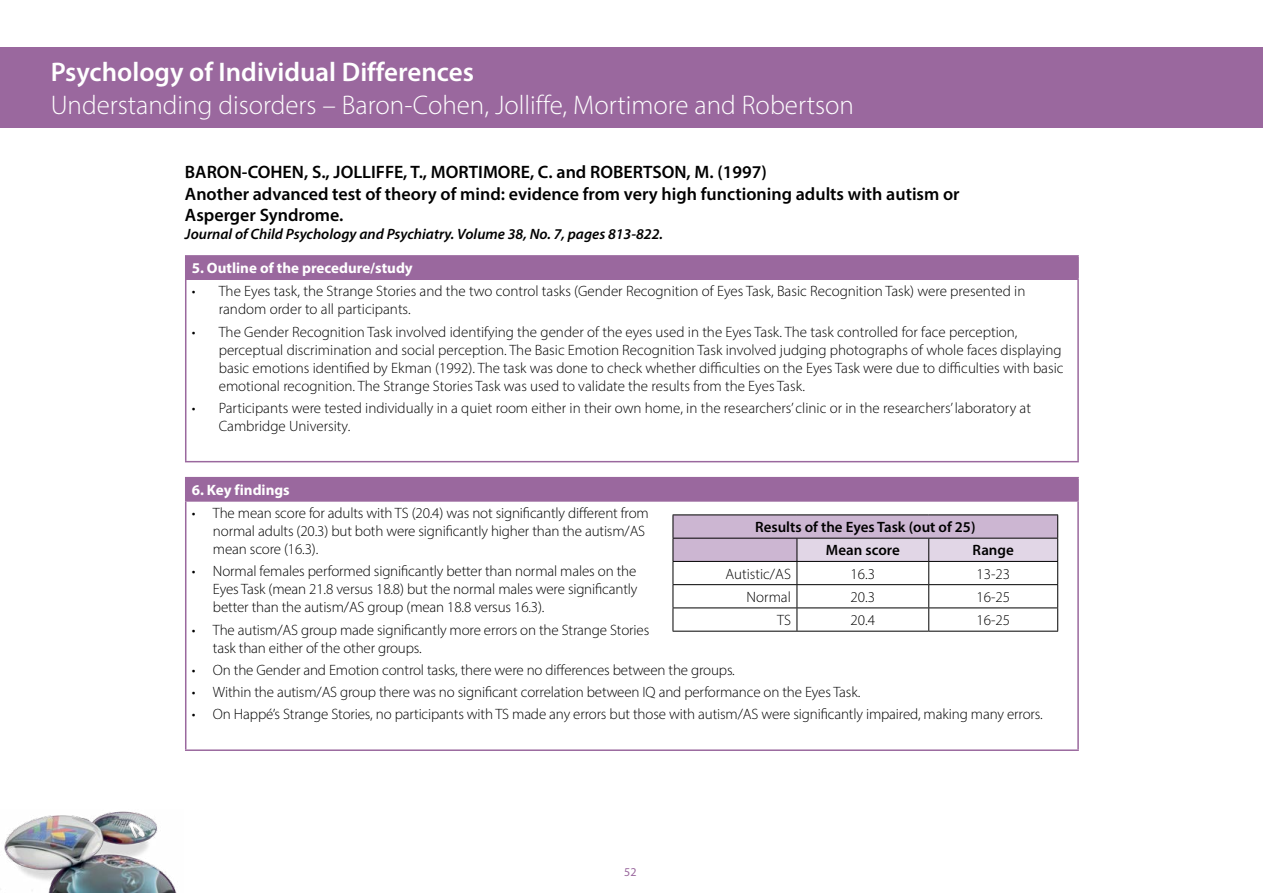
<style>
.page{position:relative;width:1263px;height:893px;background:#fff}
.page>*{position:absolute;margin:0;border:0;box-sizing:border-box;transform-origin:0 0}
.t1{font:300 27px/32.4px "Myriad Pro";color:#fff}
.t2{font:600 18px/21.6px "Myriad Pro";color:#000}
.t3{font:300 15px/18px "Myriad Pro";color:#000}
.t4{font:italic 600 15px "Myriad Pro";color:#000}
.t5{font:600 15px/23.2px "Myriad Pro";color:#000;text-align:center}
.TableHeading{font:700 15px "Myriad Pro";color:#fff}
.t6{font:12px "Myriad Pro";color:#9a689e}
.s1{font-weight:600}
</style>
<div class="page">
<img style="left:4px;top:811px;width:173px;height:82px">
<div style="left:0;top:47px;width:1263px;height:81px;background:#9a689e"></div>
<div style="left:186px;top:256px;width:892px;height:23px;background:#9a689e"></div>
<svg style="left:185px;top:257px;width:1px;height:21px"></svg>
<hr style="left:185px;top:255px;width:894px;height:2px;background:#9a689e">
<hr style="left:1077px;top:257px;width:2px;height:21px;background:#9a689e">
<hr style="left:185px;top:278px;width:894px;height:2px;background:#9a689e">
<hr style="left:185px;top:280px;width:1px;height:181px;background:#9a689e">
<hr style="left:1077px;top:280px;width:2px;height:181px;background:#9a689e">
<hr style="left:185px;top:461px;width:894px;height:1px;background:#9a689e">
<div style="left:186px;top:478px;width:892px;height:23px;background:#9a689e"></div>
<svg style="left:185px;top:478px;width:1px;height:22px"></svg>
<hr style="left:185px;top:477px;width:894px;height:1px;background:#9a689e">
<hr style="left:1077px;top:478px;width:2px;height:22px;background:#9a689e">
<hr style="left:185px;top:502px;width:1px;height:247px;background:#9a689e">
<hr style="left:185px;top:500px;width:894px;height:2px;background:#9a689e">
<hr style="left:1077px;top:502px;width:2px;height:247px;background:#9a689e">
<hr style="left:185px;top:749px;width:894px;height:2px;background:#9a689e">
<hr style="left:673px;top:514px;width:124px;height:1px;background:#000">
<hr style="left:797px;top:514px;width:132px;height:1px;background:#000">
<hr style="left:929px;top:514px;width:129px;height:1px;background:#000">
<svg style="left:673px;top:515px;width:385px;height:116px"></svg>
<hr style="left:673px;top:631px;width:124px;height:1px;background:#000">
<hr style="left:797px;top:631px;width:132px;height:1px;background:#000">
<hr style="left:929px;top:631px;width:129px;height:1px;background:#000">
<h1 class="t1" style="left:51px;top:56px;width:805px"><span class="s1">Psychology of Individual Differences<br></span>Understanding disorders – Baron-Cohen, Jolliffe, Mortimore and Robertson</h1>
<h3 class="t2" style="left:185px;top:161px;width:776px">BARON-COHEN, S., JOLLIFFE, T., MORTIMORE, C. and ROBERTSON, M. (1997)<br>Another advanced test of theory of mind: evidence from very high functioning adults with autism or<br>Asperger Syndrome.</h3>
<h3 class="t4" style="left:185px;top:225px;width:480px">Journal of Child Psychology and Psychiatry. Volume 38, No. 7, pages 813-822.</h3>
<p class="TableHeading" style="left:192px;top:258px;width:223px">5. Outline of the precedure/study</p>
<p class="t3" style="left:219px;top:282px;width:808px;text-indent:-27px">• The Eyes task, the Strange Stories and the two control tasks (Gender Recognition of Eyes Task, Basic Recognition Task) were presented in random order to all participants.</p>
<p class="t3" style="left:219px;top:322px;width:846px;text-indent:-27px">• The Gender Recognition Task involved identifying the gender of the eyes used in the Eyes Task. The task controlled for face perception, perceptual discrimination and social perception. The Basic Emotion Recognition Task involved judging photographs of whole faces displaying basic emotions identified by Ekman (1992). The task was done to check whether difficulties on the Eyes Task were due to difficulties with basic emotional recognition. The Strange Stories Task was used to validate the results from the Eyes Task.</p>
<p class="t3" style="left:219px;top:399px;width:814px;text-indent:-27px">• Participants were tested individually in a quiet room either in their own home, in the researchers’ clinic or in the researchers’ laboratory at<br>Cambridge University.</p>
<p class="TableHeading" style="left:192px;top:480px;width:100px">6. Key findings</p>
<p class="t3" style="left:213px;top:504px;width:437px;text-indent:-21px">• The mean score for adults with TS (20.4) was not significantly different from normal adults (20.3) but both were significantly higher than the autism/AS mean score (16.3).</p>
<p class="t3" style="left:213px;top:562px;width:426px;text-align:justify;text-indent:-21px">• Normal females performed significantly better than normal males on the Eyes Task (mean 21.8 versus 18.8) but the normal males were significantly better than the autism/AS group (mean 18.8 versus 16.3).</p>
<p class="t3" style="left:213px;top:620px;width:438px;text-indent:-21px">• The autism/AS group made significantly more errors on the Strange Stories task than either of the other groups.</p>
<p class="t3" style="left:192px;top:661px;width:545px">• On the Gender and Emotion control tasks, there were no differences between the groups.</p>
<p class="t3" style="left:192px;top:683px;width:670px">• Within the autism/AS group there was no significant correlation between IQ and performance on the Eyes Task.</p>
<p class="t3" style="left:192px;top:705px;width:852px">• On Happé’s Strange Stories, no participants with TS made any errors but those with autism/AS were significantly impaired, making many errors.</p>
<p class="t5" style="left:755px;top:515px;width:222px">Results of the Eyes Task (out of 25)<br>Mean score</p>
<p class="t5" style="left:973px;top:538px;width:43px">Range</p>
<p class="t3" style="left:725px;top:564px;width:67px">Autistic/AS</p>
<p class="t3" style="left:850px;top:564px;width:26px">16.3</p>
<p class="t3" style="left:976px;top:564px;width:35px">13-23</p>
<p class="t3" style="left:747px;top:588px;width:46px">Normal</p>
<p class="t3" style="left:851px;top:588px;width:26px">20.3</p>
<p class="t3" style="left:976px;top:588px;width:35px">16-25</p>
<p class="t3" style="left:777px;top:611px;width:15px">TS</p>
<p class="t3" style="left:851px;top:611px;width:26px">20.4</p>
<p class="t3" style="left:976px;top:611px;width:35px">16-25</p>
<p class="t6" style="left:624px;top:865px;width:14px">52</p>
</div>
